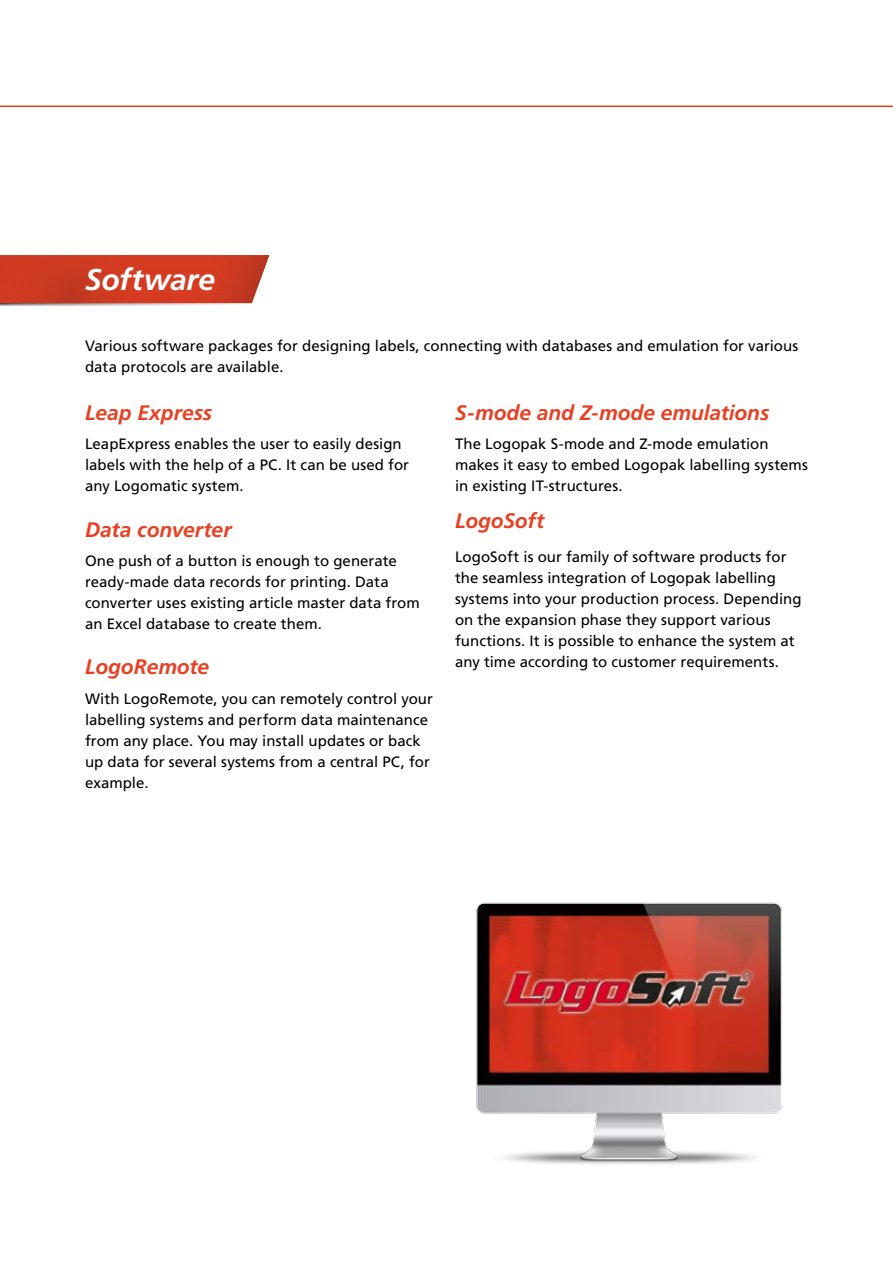
<style>
.page{position:relative;width:893px;height:1263px;background:#fff}
.page>*{position:absolute;margin:0;border:0;box-sizing:border-box;transform-origin:0 0}
.t1{font:italic 700 30px "Frutiger LT Com";letter-spacing:-.01em;color:#fff}
.t2{font:italic 700 21px "Frutiger LT Com";letter-spacing:-.005em;color:#e84022}
.t3{font:15px/21px "Frutiger LT Com";letter-spacing:.005em;color:#000}
</style>
<div class="page">
<img style="left:476px;top:902px;width:306px;height:262px">
<svg style="left:0;top:303px;width:252px;height:3px"></svg>
<img style="left:0;top:255px;width:269px;height:48px">
<hr style="left:0;top:106px;width:893px;height:1px;background:#e84022">
<h1 class="t1" style="left:85px;top:262px;width:132px">Software</h1>
<p class="t3" style="left:85px;top:336px;width:715px">Various software packages for designing labels, connecting with databases and emulation for various data protocols are available.</p>
<h2 class="t2" style="left:85px;top:400px;width:129px">Leap Express</h2>
<p class="t3" style="left:85px;top:434px;width:326px">LeapExpress enables the user to easily design labels with the help of a PC. It can be used for any Logomatic system.</p>
<h2 class="t2" style="left:85px;top:517px;width:148px">Data converter</h2>
<p class="t3" style="left:85px;top:550px;width:336px">One push of a button is enough to generate ready-made data records for printing. Data converter uses existing article master data from an Excel database to create them.</p>
<h2 class="t2" style="left:85px;top:655px;width:126px">LogoRemote</h2>
<p class="t3" style="left:85px;top:688px;width:349px">With LogoRemote, you can remotely control your labelling systems and perform data maintenance from any place. You may install updates or back up data for several systems from a central PC, for example.</p>
<h2 class="t2" style="left:455px;top:400px;width:316px">S-mode and Z-mode emulations</h2>
<p class="t3" style="left:455px;top:434px;width:354px">The Logopak S-mode and Z-mode emulation makes it easy to embed Logopak labelling systems in existing IT-structures.</p>
<h2 class="t2" style="left:455px;top:508px;width:91px">LogoSoft</h2>
<p class="t3" style="left:455px;top:546px;width:348px">LogoSoft is our family of software products for the seamless integration of Logopak labelling systems into your production process. Depending on the expansion phase they support various functions. It is possible to enhance the system at any time according to customer requirements.</p>
</div>
